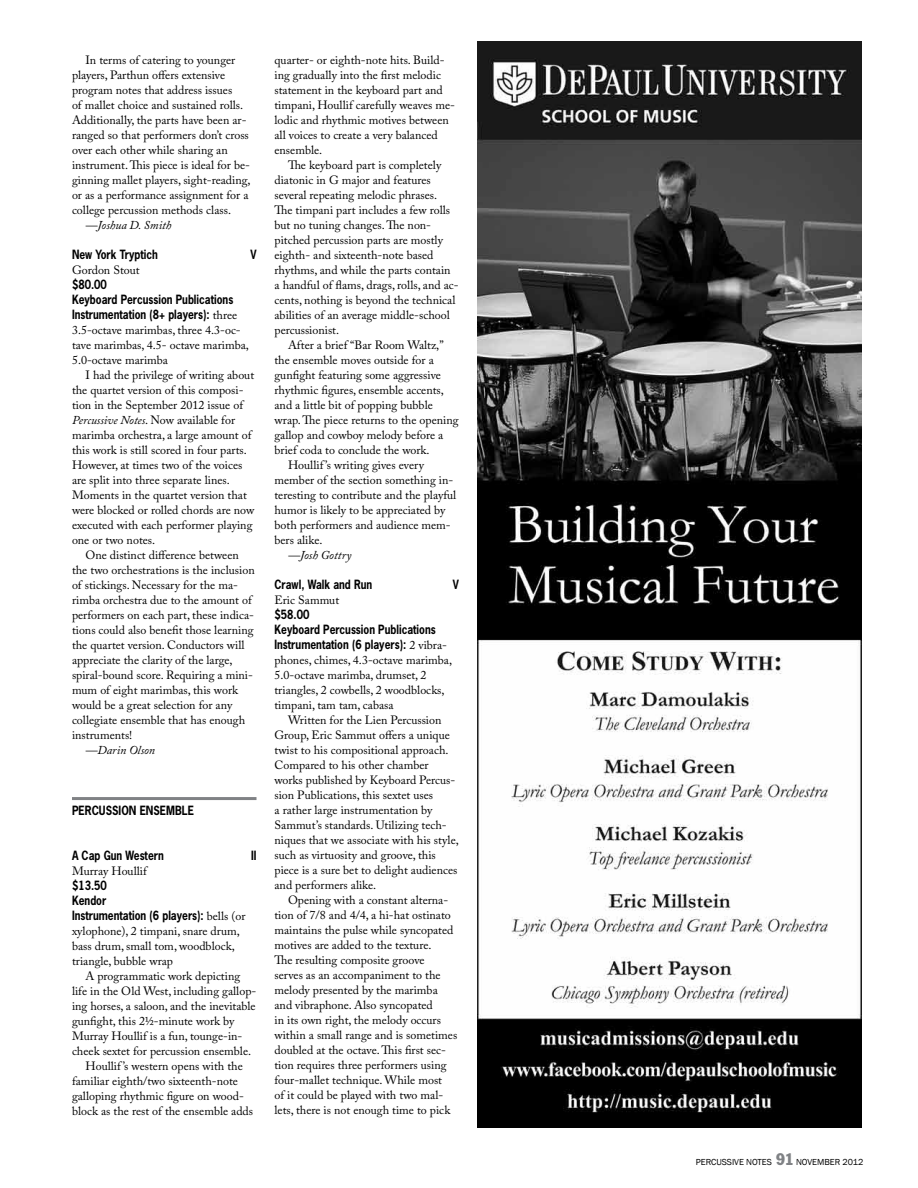
<style>
.page{position:relative;width:918px;height:1188px;background:#fff}
.page>*{position:absolute;margin:0;border:0;box-sizing:border-box;transform-origin:0 0}
.t1{font:12px/15px "Adobe Caslon Pro";color:#000}
.t2{font:700 12px/15px "News Gothic";color:#000;scale:.85 1}
.t3{font:italic 12px "Adobe Caslon Pro";color:#000}
.t4{font:700 12px "News Gothic";color:#000;scale:.87 1}
.t5{font:9px "Franklin Gothic";color:#000}
.s1{font-family:"Adobe Caslon Pro";font-weight:400}
.s2{font-style:italic}
.s3{font-stretch:condensed;font-size:16.5px;color:#808285}
</style>
<div class="page">
<img style="left:477px;top:41px;width:385px;height:1087px">
<hr style="left:72px;top:797px;width:184px;height:3px;background:#808285">
<p class="t1" style="left:72px;top:53px;width:180px;text-indent:14px">In terms of catering to younger players, Parthun offers extensive program notes that address issues<br>of mallet choice and sustained rolls.<br>Additionally, the parts have been ar&shy;ranged so that performers don’t cross over each other while sharing an instrument. This piece is ideal for be&shy;ginning mallet players, sight-reading, or as a performance assignment for a college percussion methods class.</p>
<p class="t3" style="left:86px;top:218px;width:88px">—Joshua D. Smith</p>
<p class="t2" style="left:72px;top:247px;width:103px">New York Tryptich</p>
<p class="t2" style="left:250px;top:247px;width:9px">V</p>
<p class="t1" style="left:72px;top:263px;width:69px">Gordon Stout</p>
<p class="t2" style="left:72px;top:277px;width:196px">$80.00<br>Keyboard Percussion Publications<br>Instrumentation (8+ players): <span class="s1">three</span></p>
<p class="t1" style="left:72px;top:323px;width:179px">3.5-octave marimbas, three 4.3-oc&shy;tave marimbas, 4.5- octave marimba,<br>5.0-octave marimba</p>
<p class="t1" style="left:72px;top:368px;width:184px;text-indent:14px">I had the privilege of writing about the quartet version of this composi&shy;tion in the September 2012 issue of <span class="s2">Percussive Notes</span>. Now available for marimba orchestra, a large amount of this work is still scored in four parts.<br>However, at times two of the voices are split into three separate lines.<br>Moments in the quartet version that were blocked or rolled chords are now executed with each performer playing one or two notes.</p>
<p class="t1" style="left:72px;top:548px;width:184px;text-indent:14px">One distinct difference between the two orchestrations is the inclusion of stickings. Necessary for the ma&shy;rimba orchestra due to the amount of performers on each part, these indica&shy;tions could also benefit those learning the quartet version. Conductors will appreciate the clarity of the large, spiral-bound score. Requiring a mini&shy;mum of eight marimbas, this work would be a great selection for any collegiate ensemble that has enough instruments!</p>
<p class="t3" style="left:86px;top:743px;width:71px">—Darin Olson</p>
<p class="t4" style="left:72px;top:803px;width:142px">PERCUSSION ENSEMBLE</p>
<p class="t2" style="left:72px;top:848px;width:110px">A Cap Gun Western</p>
<p class="t2" style="left:251px;top:848px;width:8px">II</p>
<p class="t1" style="left:72px;top:863px;width:76px">Murray Houllif</p>
<p class="t2" style="left:72px;top:878px;width:206px">$13.50<br>Kendor<br>Instrumentation (6 players): <span class="s1">bells (or</span></p>
<p class="t1" style="left:72px;top:923px;width:169px">xylophone), 2 timpani, snare drum, bass drum, small tom, woodblock, triangle, bubble wrap</p>
<p class="t1" style="left:86px;top:968px;width:156px">A programmatic work depicting</p>
<p class="t1" style="left:72px;top:983px;width:186px">life in the Old West, including gallop-</p>
<p class="t1" style="left:72px;top:998px;width:185px">ing horses, a saloon, and the inevitable</p>
<p class="t1" style="left:72px;top:1013px;width:164px">gunfight, this 2½-minute work by</p>
<p class="t1" style="left:72px;top:1028px;width:172px">Murray Houllif is a fun, tounge-in-</p>
<p class="t1" style="left:72px;top:1043px;width:181px">cheek sextet for percussion ensemble.</p>
<p class="t1" style="left:86px;top:1058px;width:159px">Houllif ’s western opens with the</p>
<p class="t1" style="left:72px;top:1073px;width:168px">familiar eighth/two sixteenth-note</p>
<p class="t1" style="left:72px;top:1088px;width:173px">galloping rhythmic figure on wood-</p>
<p class="t1" style="left:72px;top:1103px;width:183px">block as the rest of the ensemble adds</p>
<p class="t1" style="left:275px;top:53px;width:182px">quarter- or eighth-note hits. Build&shy;ing gradually into the first melodic statement in the keyboard part and timpani, Houllif carefully weaves me&shy;lodic and rhythmic motives between all voices to create a very balanced ensemble.</p>
<p class="t1" style="left:275px;top:158px;width:186px;text-indent:14px">The keyboard part is completely diatonic in G major and features several repeating melodic phrases.<br>The timpani part includes a few rolls but no tuning changes. The non&shy;pitched percussion parts are mostly eighth- and sixteenth-note based rhythms, and while the parts contain a handful of flams, drags, rolls, and ac&shy;cents, nothing is beyond the technical abilities of an average middle-school percussionist.</p>
<p class="t1" style="left:288px;top:338px;width:157px">After a brief “Bar Room Waltz,”</p>
<p class="t1" style="left:275px;top:353px;width:161px">the ensemble moves outside for a</p>
<p class="t1" style="left:275px;top:368px;width:168px">gunfight featuring some aggressive</p>
<p class="t1" style="left:275px;top:383px;width:171px">rhythmic figures, ensemble accents,</p>
<p class="t1" style="left:275px;top:398px;width:160px">and a little bit of popping bubble</p>
<p class="t1" style="left:275px;top:413px;width:186px">wrap. The piece returns to the opening</p>
<p class="t1" style="left:275px;top:428px;width:170px">gallop and cowboy melody before a</p>
<p class="t1" style="left:275px;top:443px;width:157px">brief coda to conclude the work.</p>
<p class="t1" style="left:288px;top:458px;width:137px">Houllif ’s writing gives every</p>
<p class="t1" style="left:275px;top:473px;width:180px">member of the section something in-</p>
<p class="t1" style="left:275px;top:488px;width:183px">teresting to contribute and the playful</p>
<p class="t1" style="left:275px;top:503px;width:172px">humor is likely to be appreciated by</p>
<p class="t1" style="left:275px;top:518px;width:178px">both performers and audience mem-</p>
<p class="t1" style="left:275px;top:533px;width:49px">bers alike.</p>
<p class="t3" style="left:288px;top:548px;width:65px">—Josh Gottry</p>
<p class="t2" style="left:274px;top:577px;width:117px">Crawl, Walk and Run</p>
<p class="t2" style="left:453px;top:577px;width:9px">V</p>
<p class="t1" style="left:274px;top:593px;width:66px">Eric Sammut</p>
<p class="t2" style="left:274px;top:607px;width:205px">$58.00<br>Keyboard Percussion Publications<br>Instrumentation (6 players): <span class="s1">2 vibra-</span></p>
<p class="t1" style="left:275px;top:653px;width:179px">phones, chimes, 4.3-octave marimba, 5.0-octave marimba, drumset, 2 triangles, 2 cowbells, 2 woodblocks, timpani, tam tam, cabasa</p>
<p class="t1" style="left:275px;top:713px;width:186px;text-indent:14px">Written for the Lien Percussion Group, Eric Sammut offers a unique twist to his compositional approach.<br>Compared to his other chamber works published by Keyboard Percus&shy;sion Publications, this sextet uses<br>a rather large instrumentation by Sammut’s standards. Utilizing tech&shy;niques that we associate with his style, such as virtuosity and groove, this piece is a sure bet to delight audiences and performers alike.</p>
<p class="t1" style="left:275px;top:893px;width:184px;text-indent:14px">Opening with a constant alterna&shy;tion of 7/8 and 4/4, a hi-hat ostinato maintains the pulse while syncopated motives are added to the texture.<br>The resulting composite groove<br>serves as an accompaniment to the melody presented by the marimba and vibraphone. Also syncopated<br>in its own right, the melody occurs within a small range and is sometimes doubled at the octave. This first sec&shy;tion requires three performers using four-mallet technique. While most<br>of it could be played with two mal&shy;lets, there is not enough time to pick</p>
<p class="t5" style="left:696px;top:1156px;width:169px">PERCUSSIVE NOTES <span class="s3">91</span> N OVEMBER 2012</p>
</div>
